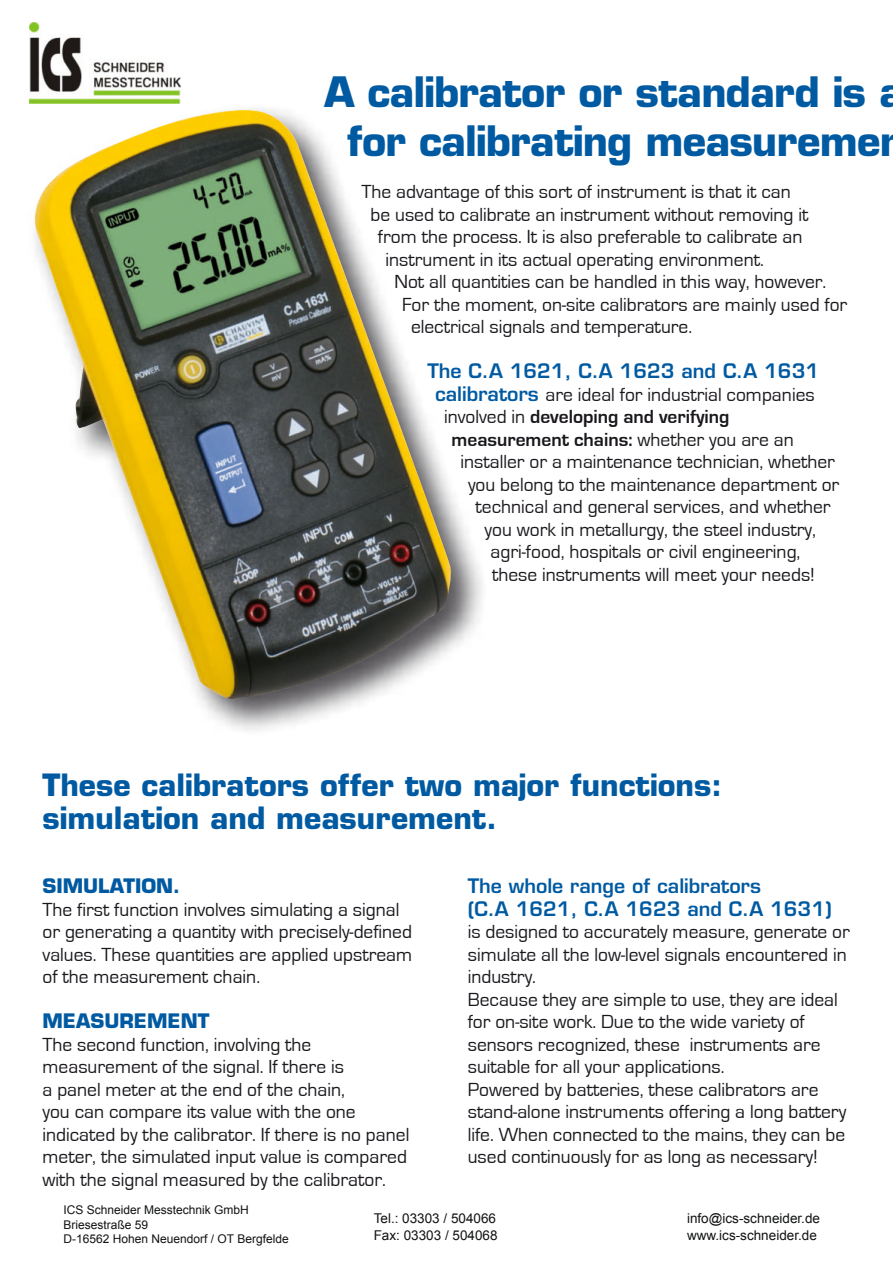
<style>
.page{position:relative;width:893px;height:1263px;background:#fff}
.page>*{position:absolute;margin:0;border:0;box-sizing:border-box;transform-origin:0 0}
.t1{font:700 40.95px/49.1px "Eurostile";letter-spacing:-.02em;color:#005aa2;text-align:center}
.t2{font:700 30px/33px "Eurostile";color:#005aa2}
.t3{font:19.5px/22.5px "Eurostile";color:#1a171c}
.t4{font:600 19.5px/22.5px "Eurostile";color:#005aa2}
.t5{font:700 19.5px "Eurostile";color:#1a171c}
.t6{font:700 19.5px "Eurostile";color:#005aa2}
.t7{font:13.5px/17.2px "Arial";color:#111312}
.t8{font:12px/14.4px "Arial";color:#111312}
.s1{font-weight:600;color:#005aa2}
.s2{font-weight:400}
</style>
<div class="page">
<div style="left:24px;top:100px;width:463px;height:635px;background:#1a171c;opacity:.75"></div>
<img style="left:32px;top:110px;width:421px;height:589px">
<img style="left:29px;top:22px;width:152px;height:82px">
<h1 class="t1" style="left:324px;top:72px;width:582px">A calibrator or standard is a for calibrating measuremen</h1>
<p class="t3" style="left:361px;top:181px;width:431px">The advantage of this sort of instrument is that it can</p>
<p class="t3" style="left:370px;top:203px;width:439px">be used to calibrate an instrument without removing it</p>
<p class="t3" style="left:378px;top:226px;width:426px">from the process. It is also preferable to calibrate an</p>
<p class="t3" style="left:385px;top:248px;width:380px">instrument in its actual operating environment.</p>
<p class="t3" style="left:394px;top:271px;width:433px">Not all quantities can be handled in this way, however.</p>
<p class="t3" style="left:402px;top:293px;width:447px">For the moment, on-site calibrators are mainly used for</p>
<p class="t3" style="left:411px;top:316px;width:283px">electrical signals and temperature.</p>
<p class="t4" style="left:427px;top:362px;width:393px">The C.A 1621, C.A 1623 and C.A 1631</p>
<p class="t3" style="left:435px;top:383px;width:381px"><span class="s1">calibrators</span> are ideal for industrial companies</p>
<p class="t5" style="left:444px;top:406px;width:287px"><span class="s2">involved in</span> developing and verifying</p>
<p class="t5" style="left:452px;top:429px;width:344px">measurement chains: <span class="s2">whether you are an</span></p>
<p class="t3" style="left:461px;top:451px;width:376px">installer or a maintenance technician, whether</p>
<p class="t3" style="left:468px;top:473px;width:373px">you belong to the maintenance department or</p>
<p class="t3" style="left:476px;top:496px;width:357px">technical and general services, and whether</p>
<p class="t3" style="left:485px;top:518px;width:333px">you work in metallurgy, the steel industry,</p>
<p class="t3" style="left:491px;top:541px;width:311px">agri-food, hospitals or civil engineering,</p>
<p class="t3" style="left:492px;top:563px;width:324px">these instruments will meet your needs!</p>
<h2 class="t2" style="left:43px;top:772px;width:681px">These calibrators offer two major functions: simulation and measurement.</h2>
<p class="t6" style="left:43px;top:879px;width:139px">SIMULATIOn.</p>
<p class="t3" style="left:43px;top:898px;width:371px">The first function involves simulating a signal or generating a quantity with precisely-defined values. These quantities are applied upstream of the measurement chain.</p>
<p class="t6" style="left:43px;top:1014px;width:168px">MEASUREMEnT</p>
<p class="t3" style="left:43px;top:1034px;width:368px">The second function, involving the measurement of the signal. If there is<br>a panel meter at the end of the chain,<br>you can compare its value with the one indicated by the calibrator. If there is no panel meter, the simulated input value is compared with the signal measured by the calibrator.</p>
<p class="t4" style="left:468px;top:877px;width:366px">The whole range of calibrators<br>(C.A 1621, C.A 1623 and C.A 1631)</p>
<p class="t3" style="left:468px;top:921px;width:384px">is designed to accurately measure, generate or simulate all the low-level signals encountered in industry.<br>Because they are simple to use, they are ideal for on-site work. Due to the wide variety of sensors recognized, these instruments are suitable for all your applications.<br>Powered by batteries, these calibrators are stand-alone instruments offering a long battery life. When connected to the mains, they can be used continuously for as long as necessary!</p>
<p class="t8" style="left:63px;top:1204px;width:227px">ICS Schneider Messtechnik GmbH<br>Briesestraße 59<br>D-16562 Hohen Neuendorf / OT Bergfelde</p>
<p class="t7" style="left:374px;top:1210px;width:125px">Tel.: 03303 / 504066<br>Fax: 03303 / 504068</p>
<p class="t7" style="left:687px;top:1210px;width:135px;line-height:17.9px">info@ics-schneider.de www.ics-schneider.de</p>
</div>
